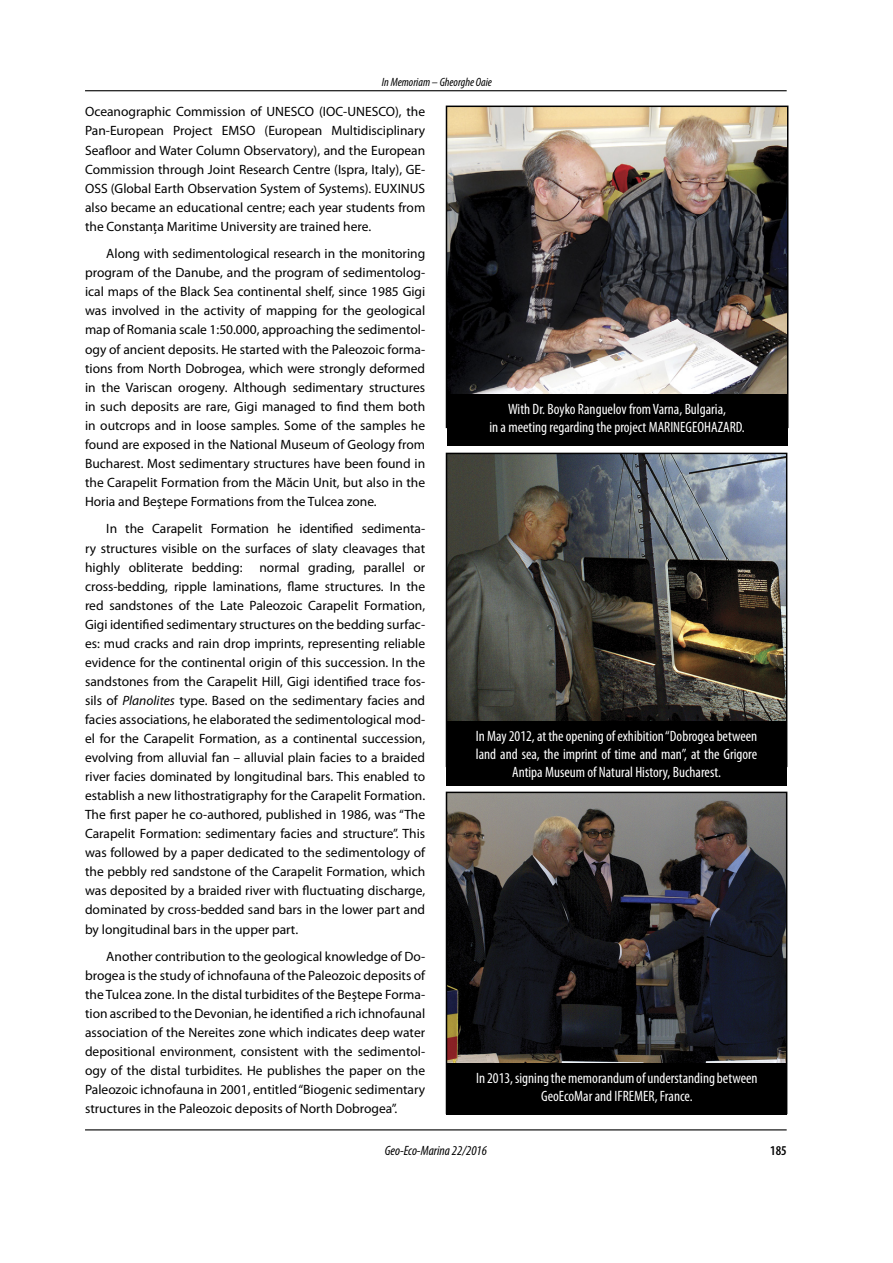
<style>
.page{position:relative;width:893px;height:1263px;background:#fff}
.page>*{position:absolute;margin:0;border:0;box-sizing:border-box;transform-origin:0 0}
.figura_memoriam{font:condensed 15px/18px "Myriad Pro";color:#fff;text-align:center}
.text{font:13.5px/19px "Myriad Pro";color:#000;text-align:justify}
.t1{font:italic condensed 13.5px "Myriad Pro";color:#000}
.t2{font:600 condensed 13.5px "Myriad Pro";color:#000}
.t3{font:italic condensed 12px "Myriad Pro";color:#000}
.s1{font-style:italic}
</style>
<div class="page">
<hr style="left:85px;top:1129px;width:702px;height:1px;background:#000">
<hr style="left:85px;top:90px;width:702px;height:1px;background:#000">
<img style="left:449px;top:109px;width:336px;height:285px">
<div style="left:446px;top:106px;width:342px;height:322px;border:2px solid #000"></div>
<img style="left:449px;top:456px;width:335px;height:265px">
<div style="left:446px;top:453px;width:341px;height:314px;border:2px solid #000"></div>
<img style="left:449px;top:795px;width:335px;height:268px">
<div style="left:446px;top:792px;width:341px;height:322px;border:2px solid #000"></div>
<div style="left:447px;top:394px;width:341px;height:52px;background:#000"></div>
<div style="left:446px;top:721px;width:341px;height:64px;background:#000"></div>
<div style="left:446px;top:1063px;width:341px;height:52px;background:#000"></div>
<p class="t3" style="left:382px;top:74px;width:112px">In Memoriam – Gheorghe Oaie</p>
<p class="text" style="left:85px;top:102px;width:342px">Oceanographic Commission of UNESCO (IOC-UNESCO), the Pan-European Project EMSO (European Multidisciplinary Seafloor and Water Column Observatory), and the European Commission through Joint Research Centre (Ispra, Italy), GE-OSS (Global Earth Observation System of Systems). EUXINUS also became an educational centre; each year students from the Constanţa Maritime University are trained here.</p>
<p class="text" style="left:85px;top:244px;width:342px;text-indent:21px">Along with sedimentological research in the monitoring program of the Danube, and the program of sedimentolog&shy;ical maps of the Black Sea continental shelf, since 1985 Gigi was involved in the activity of mapping for the geological map of Romania scale 1:50.000, approaching the sedimentol&shy;ogy of ancient deposits. He started with the Paleozoic forma&shy;tions from North Dobrogea, which were strongly deformed in the Variscan orogeny. Although sedimentary structures in such deposits are rare, Gigi managed to find them both in outcrops and in loose samples. Some of the samples he found are exposed in the National Museum of Geology from Bucharest. Most sedimentary structures have been found in the Carapelit Formation from the Măcin Unit, but also in the Horia and Beştepe Formations from the Tulcea zone.</p>
<p class="text" style="left:85px;top:519px;width:342px;text-indent:21px">In the Carapelit Formation he identified sedimenta&shy;ry structures visible on the surfaces of slaty cleavages that highly obliterate bedding:</p>
<p class="figura_memoriam" style="left:489px;top:400px;width:257px">With Dr. Boyko Ranguelov from Varna, Bulgaria,<br>in a meeting regarding the project MARINEGEOHAZARD.</p>
<p class="text" style="left:85px;top:557px;width:342px;text-indent:174px">normal grading, parallel or cross-bedding, ripple laminations, flame structures. In the red sandstones of the Late Paleozoic Carapelit Formation, Gigi identified sedimentary structures on the bedding surfac&shy;es: mud cracks and rain drop imprints, representing reliable evidence for the continental origin of this succession. In the sandstones from the Carapelit Hill, Gigi identified trace fos&shy;sils of <span class="s1">Planolites</span> type. Based on the sedimentary facies and facies associations, he elaborated the sedimentological mod&shy;el for the Carapelit Formation, as a continental succession, evolving from alluvial fan – alluvial plain facies to a braided river facies dominated by longitudinal bars. This enabled to establish a new lithostratigraphy for the Carapelit Formation.<br>The first paper he co-authored, published in 1986, was “The Carapelit Formation: sedimentary facies and structure”. This was followed by a paper dedicated to the sedimentology of the pebbly red sandstone of the Carapelit Formation, which was deposited by a braided river with fluctuating discharge, dominated by cross-bedded sand bars in the lower part and by longitudinal bars in the upper part.</p>
<p class="text" style="left:85px;top:947px;width:342px;text-indent:21px">Another contribution to the geological knowledge of Do&shy;brogea is the study of ichnofauna of the Paleozoic deposits of the Tulcea zone. In the distal turbidites of the Beştepe Forma&shy;tion ascribed to the Devonian, he identified a rich ichnofaunal association of the Nereites zone which indicates deep water depositional environment, consistent with the sedimentol&shy;ogy of the distal turbidites. He publishes the paper on the Paleozoic ichnofauna in 2001, entitled “Biogenic sedimentary structures in the Paleozoic deposits of North Dobrogea”.</p>
<p class="figura_memoriam" style="left:476px;top:726px;width:283px">In May 2012, at the opening of exhibition “Dobrogea between land and sea, the imprint of time and man”, at the Grigore<br>Antipa Museum of Natural History, Bucharest.</p>
<p class="figura_memoriam" style="left:476px;top:1069px;width:283px">In 2013, signing the memorandum of understanding between<br>GeoEcoMar and IFREMER, France.</p>
<p class="t1" style="left:385px;top:1142px;width:104px">Geo-Eco-Marina 22/2016</p>
<p class="t2" style="left:770px;top:1142px;width:18px">185</p>
</div>
